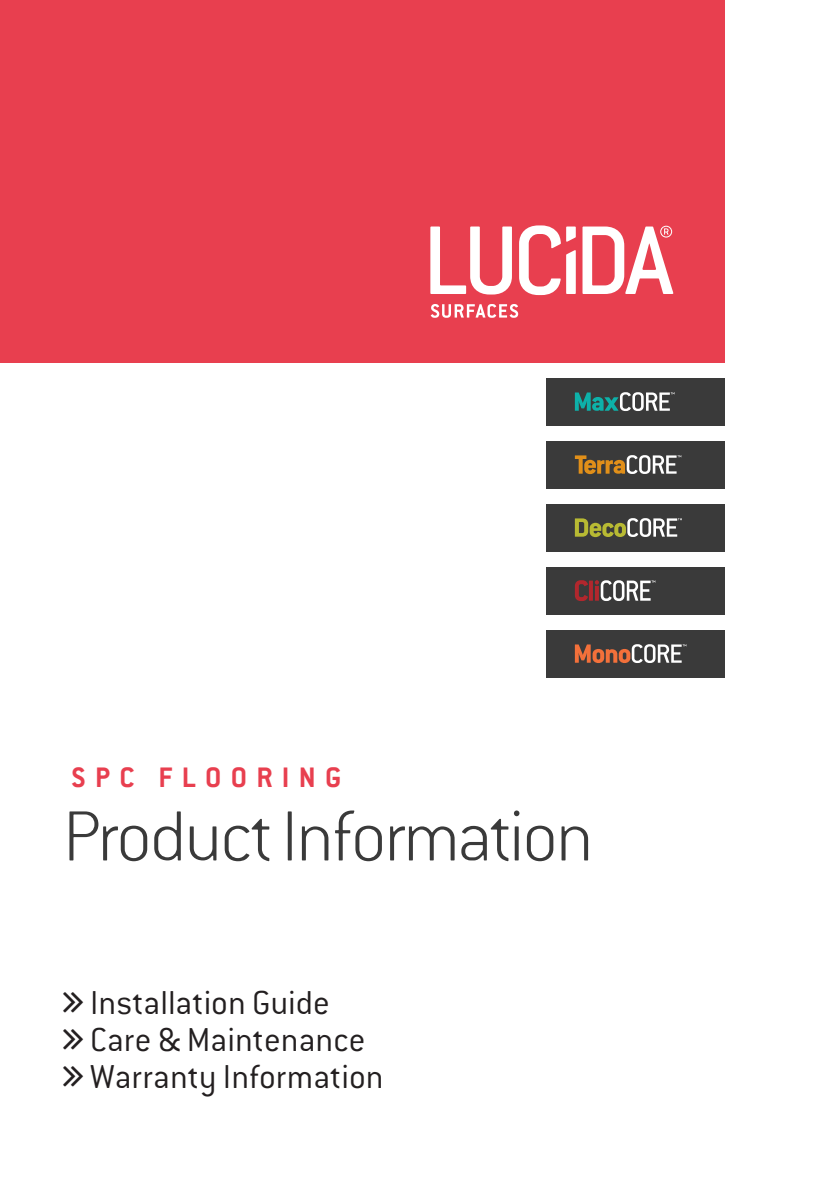
<style>
.page{position:relative;width:819px;height:1197px;background:#fff}
.page>*{position:absolute;margin:0;border:0;box-sizing:border-box;transform-origin:0 0}
.t1{font:200 78.05px "Conduit ITC Std";letter-spacing:-.025em;color:#3a3a3a}
.t2{font:300 36.4px "Conduit ITC Std";color:#231f20}
.t3{font:700 30.97px "Conduit ITC Std";letter-spacing:.3em;color:#e83f4f}
</style>
<div class="page">
<div style="left:0;top:0;width:724px;height:362px;background:#e83f4f"></div>
<svg style="left:431px;top:304px;width:87px;height:14px"></svg>
<svg style="left:430px;top:227px;width:82px;height:68px"></svg>
<svg style="left:519px;top:225px;width:57px;height:70px"></svg>
<svg style="left:583px;top:226px;width:90px;height:68px"></svg>
<div style="left:546px;top:378px;width:178px;height:47px;background:#3a3a3a"></div>
<div style="left:546px;top:441px;width:178px;height:47px;background:#3a3a3a"></div>
<div style="left:546px;top:504px;width:178px;height:47px;background:#3a3a3a"></div>
<div style="left:546px;top:567px;width:178px;height:47px;background:#3a3a3a"></div>
<div style="left:546px;top:630px;width:178px;height:47px;background:#3a3a3a"></div>
<svg style="left:575px;top:455px;width:106px;height:19px"></svg>
<svg style="left:575px;top:392px;width:100px;height:19px"></svg>
<svg style="left:575px;top:518px;width:107px;height:19px"></svg>
<svg style="left:575px;top:580px;width:80px;height:21px"></svg>
<svg style="left:575px;top:644px;width:111px;height:19px"></svg>
<p class="t3" style="left:71px;top:758px;width:272px">SPC FLOORING</p>
<p class="t1" style="left:63px;top:789px;width:532px">Product Information</p>
<p class="t2" style="left:90px;top:981px;width:241px">Installation Guide</p>
<p class="t2" style="left:90px;top:1018px;width:277px">Care &amp; Maintenance</p>
<p class="t2" style="left:90px;top:1055px;width:295px">Warranty Information</p>
</div>
